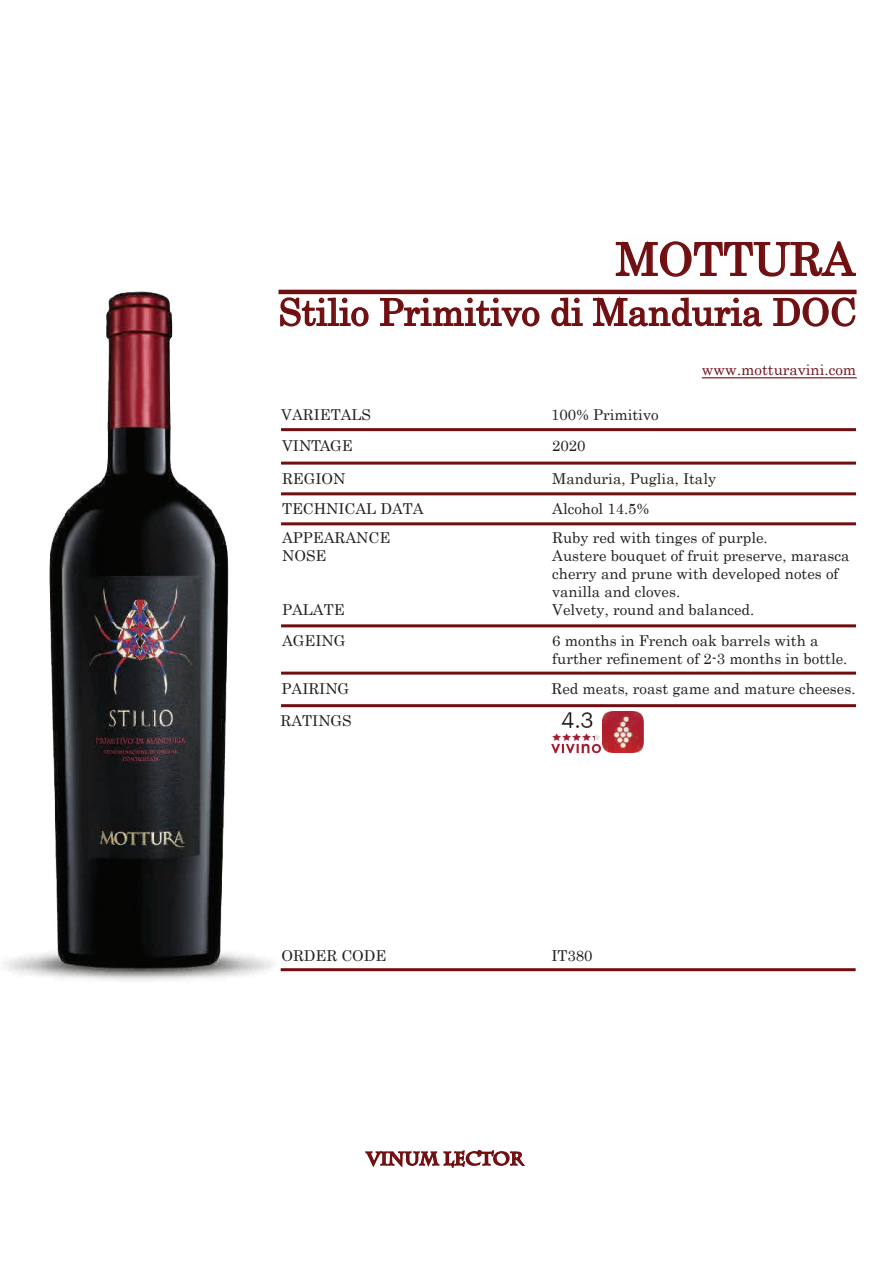
<style>
.page{position:relative;width:893px;height:1263px;background:#fff}
.page>*{position:absolute;margin:0;border:0;box-sizing:border-box;transform-origin:0 0}
.t1{font:45px "Century";color:#700f11}
.t2{font:36.75px "Century";color:#700f11}
.t3{font:700 18px "Charlemagne Std";color:#700f11}
.t4{font:15px/18px "Century";color:#231f20}
.t5{font:15px "Century";color:#73131e}
</style>
<div class="page">
<img style="left:551px;top:712px;width:50px;height:42px">
<hr style="left:278px;top:290px;width:579px;height:4px;background:#700f11">
<div style="left:281px;top:968px;width:575px;height:3px;border:2px solid #700f11"></div>
<svg style="left:615px;top:240px;width:241px;height:37px"></svg>
<svg style="left:365px;top:1149px;width:160px;height:19px"></svg>
<div style="left:281px;top:462px;width:575px;height:3px;border:2px solid #700f11"></div>
<div style="left:281px;top:492px;width:575px;height:3px;border:2px solid #700f11"></div>
<div style="left:281px;top:624px;width:575px;height:3px;border:2px solid #700f11"></div>
<div style="left:281px;top:672px;width:575px;height:3px;border:2px solid #700f11"></div>
<div style="left:281px;top:704px;width:575px;height:3px;border:2px solid #700f11"></div>
<div style="left:281px;top:428px;width:575px;height:3px;border:2px solid #700f11"></div>
<hr style="left:702px;top:377px;width:155px;height:1px;background:#73131f">
<div style="left:281px;top:522px;width:575px;height:3px;border:2px solid #700f11"></div>
<svg style="left:310px;top:297px;width:59px;height:30px"></svg>
<svg style="left:380px;top:297px;width:160px;height:30px"></svg>
<svg style="left:551px;top:297px;width:32px;height:30px"></svg>
<svg style="left:592px;top:291px;width:172px;height:36px"></svg>
<svg style="left:773px;top:297px;width:83px;height:30px"></svg>
<img style="left:602px;top:711px;width:41px;height:41px">
<img style="left:4px;top:292px;width:306px;height:689px">
<h1 class="t1" style="left:616px;top:221px;width:241px">MOTTURA</h1>
<h2 class="t2" style="left:279px;top:281px;width:579px">Stilio Primitivo di Manduria DOC</h2>
<p class="t4" style="left:281px;top:404px;width:91px">VARIETALS</p>
<p class="t4" style="left:551px;top:404px;width:109px">100% Primitivo</p>
<p class="t5" style="left:702px;top:357px;width:156px">www.motturavini.com</p>
<p class="t4" style="left:282px;top:435px;width:72px">VINTAGE</p>
<p class="t4" style="left:552px;top:435px;width:35px">2020</p>
<p class="t4" style="left:282px;top:468px;width:65px">REGION</p>
<p class="t4" style="left:552px;top:468px;width:165px">Manduria, Puglia, Italy</p>
<p class="t4" style="left:282px;top:498px;width:143px">TECHNICAL DATA</p>
<p class="t4" style="left:552px;top:498px;width:98px">Alcohol 14.5%</p>
<p class="t4" style="left:282px;top:527px;width:110px">APPEARANCE</p>
<p class="t4" style="left:552px;top:527px;width:217px">Ruby red with tinges of purple.</p>
<p class="t4" style="left:282px;top:545px;width:46px">NOSE</p>
<p class="t4" style="left:552px;top:545px;width:299px">Austere bouquet of fruit preserve, marasca cherry and prune with developed notes of vanilla and cloves.</p>
<p class="t4" style="left:282px;top:599px;width:64px">PALATE</p>
<p class="t4" style="left:552px;top:599px;width:204px">Velvety, round and balanced.</p>
<p class="t4" style="left:282px;top:630px;width:65px">AGEING</p>
<p class="t4" style="left:552px;top:630px;width:297px">6 months in French oak barrels with a further refinement of 2-3 months in bottle.</p>
<p class="t4" style="left:281px;top:678px;width:69px">PAIRING</p>
<p class="t4" style="left:551px;top:678px;width:305px">Red meats, roast game and mature cheeses.</p>
<p class="t4" style="left:281px;top:711px;width:73px">RATINGS</p>
<p class="t4" style="left:281px;top:945px;width:106px">ORDER CODE</p>
<p class="t4" style="left:551px;top:945px;width:43px">IT380</p>
<p class="t3" style="left:367px;top:1148px;width:158px">VINUM LECTOR</p>
</div>
